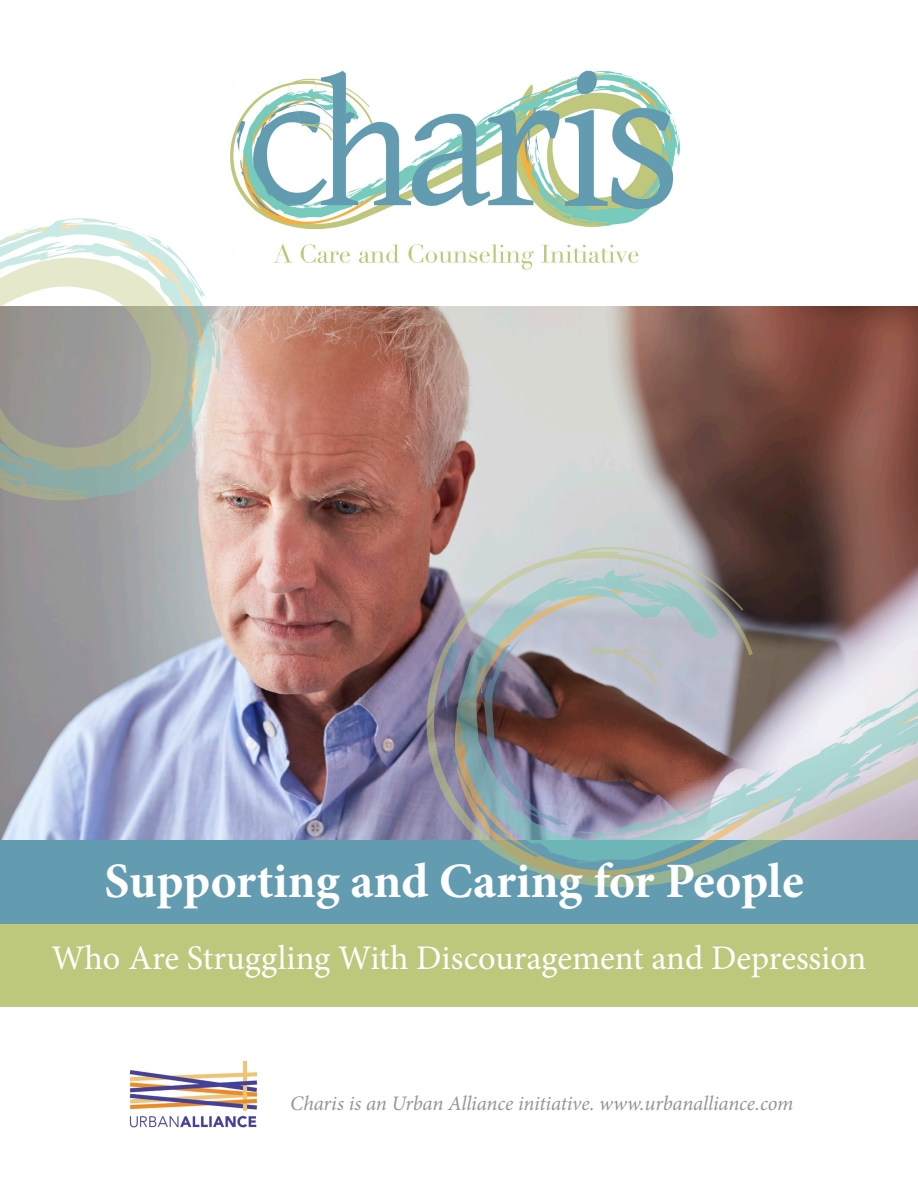
<style>
.page{position:relative;width:918px;height:1188px;background:#fff}
.page>*{position:absolute;margin:0;border:0;box-sizing:border-box;transform-origin:0 0}
.t1{font:700 49.5px "Minion Pro";letter-spacing:-.005em;color:#fff}
.t2{font:34.5px "Minion Pro";color:#fff}
.t3{font:italic 20.7px "Minion Pro";letter-spacing:-.01em;color:#939598}
</style>
<div class="page">
<img style="left:221px;top:70px;width:488px;height:237px">
<img style="left:0;top:307px;width:918px;height:533px">
<div style="left:0;top:914px;width:918px;height:93px;background:#bfc77d"></div>
<div style="left:0;top:840px;width:918px;height:83px;background:#639cb0"></div>
<img style="left:129px;top:1061px;width:129px;height:67px">
<svg style="left:425px;top:547px;width:16px;height:293px;background:#83798b"></svg>
<svg style="left:441px;top:523px;width:477px;height:364px"></svg>
<img style="left:456px;top:529px;width:462px;height:351px">
<svg style="left:902px;top:696px;width:11px;height:7px"></svg>
<svg style="left:843px;top:726px;width:15px;height:8px"></svg>
<img style="left:442px;top:639px;width:126px;height:218px">
<svg style="left:0;top:499px;width:206px;height:8px;background:#a2a1a1"></svg>
<svg style="left:0;top:218px;width:221px;height:281px;background:#bbc0b7"></svg>
<p class="t1" style="left:105px;top:847px;width:700px">Supporting and Caring for People</p>
<p class="t2" style="left:52px;top:935px;width:816px">Who Are Struggling With Discouragement and Depression</p>
<p class="t3" style="left:290px;top:1089px;width:505px">Charis is an Urban Alliance initiative. www.urbanalliance.com</p>
</div>
